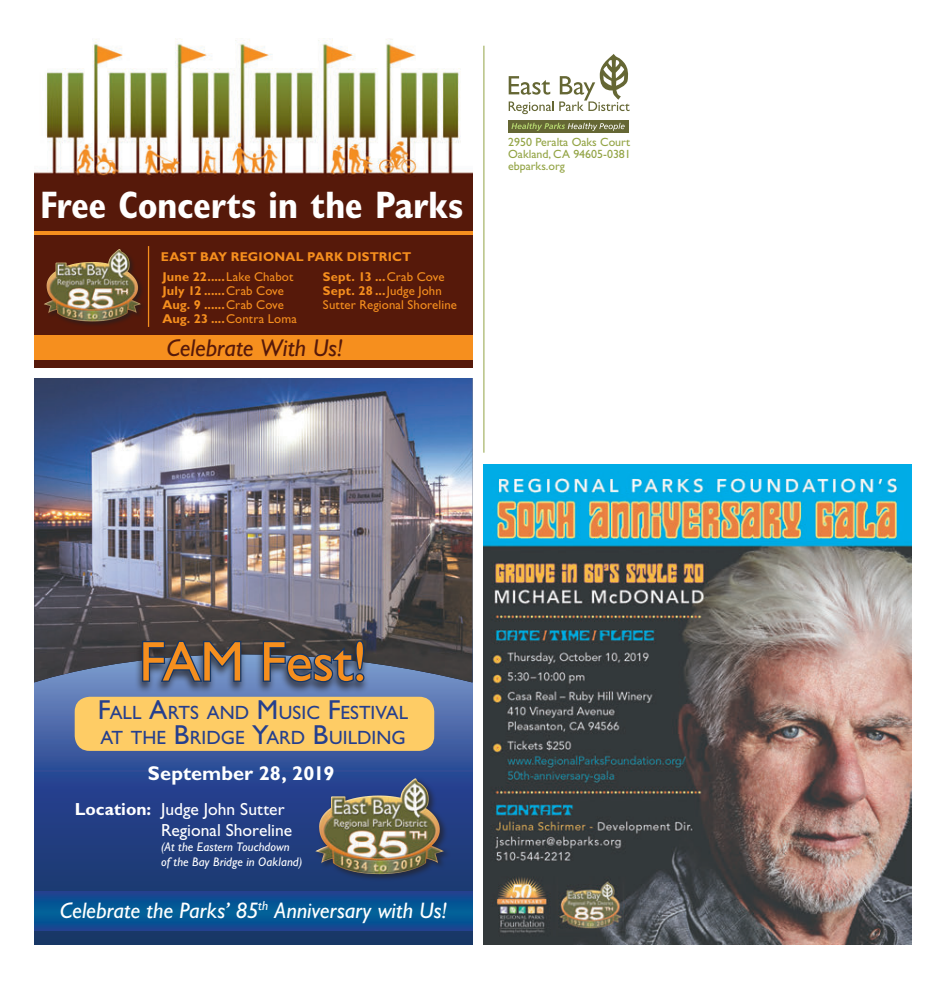
<style>
.page{position:relative;width:945px;height:990px;background:#fff}
.page>*{position:absolute;margin:0;border:0;box-sizing:border-box;transform-origin:0 0}
.t1{font:56.25px "Gill Sans Std";letter-spacing:-.005em;color:#f68f1e}
.t2{font:700 condensed 38.5px "Gill Sans Std";letter-spacing:-.015em;color:#fff}
.t3{font:italic 24.38px "Gill Sans Std";color:#56190a}
.t4{font:italic 22.5px "Gill Sans Std";color:#fff}
.t5{font:700 20px "Gill Sans Std";letter-spacing:.005em;color:#fff}
.t6{font:19.25px/25px "Gill Sans Std";color:#253f8e}
.t7{font:17.5px/21px "Gill Sans Std";color:#fff}
.t8{font:700 12.75px/14.1px "Gill Sans Std";letter-spacing:.01em;color:#f68f1e}
.t9{font:12.75px/14.1px "Gill Sans Std";letter-spacing:.01em;color:#f68f1e}
.t10{font:italic 12.5px/15px "Gill Sans Std";letter-spacing:.005em;color:#fff}
.t11{font:12px/12px "Gill Sans Std";color:#93a445;text-align:justify}
.s1{font-weight:400}
.s2{font-weight:700}
.s3{font-size:27.5px}
</style>
<div class="page">
<div style="left:34px;top:223px;width:438px;height:25px;background:#f68f1e"></div>
<svg style="left:34px;top:682px;width:438px;height:263px;background:#2b4889"></svg>
<svg style="left:34px;top:892px;width:438px;height:39px;background:#0b5293"></svg>
<img style="left:34px;top:378px;width:438px;height:304px">
<div style="left:508px;top:120px;width:121px;height:13px;background:#656734"></div>
<svg style="left:509px;top:54px;width:121px;height:60px"></svg>
<svg style="left:511px;top:123px;width:114px;height:8px"></svg>
<hr style="left:484px;top:46px;width:1px;height:407px;background:#93a445">
<img style="left:484px;top:464px;width:427px;height:481px">
<div style="left:34px;top:235px;width:438px;height:133px;background:#56190a"></div>
<hr style="left:148px;top:246px;width:1px;height:81px;background:#f68f1e">
<div style="left:34px;top:174px;width:438px;height:57px;background:#56190a"></div>
<div style="left:43px;top:248px;width:103px;height:79px;background:#231f20;opacity:.65"></div>
<img style="left:74px;top:249px;width:45px;height:15px">
<div style="left:314px;top:776px;width:137px;height:106px;background:#231f20;opacity:.65"></div>
<img style="left:352px;top:779px;width:63px;height:20px">
<div style="left:75px;top:697px;width:359px;height:54px;background:#fecc65;border-radius:15px"></div>
<div style="left:34px;top:335px;width:438px;height:25px;background:#f68f1e"></div>
<div style="left:134px;top:640px;width:235px;height:54px;background:#231f20;opacity:.75"></div>
<svg style="left:141px;top:639px;width:102px;height:44px;background:#3c4d69"></svg>
<svg style="left:262px;top:639px;width:104px;height:45px;background:#394963"></svg>
<img style="left:34px;top:39px;width:438px;height:137px">
<h2 class="t2" style="left:40px;top:182px;width:425px">Free Concerts in the Parks</h2>
<p class="t8" style="left:161px;top:250px;width:252px">EAST BAY REGIONAL PARK DISTRICT</p>
<p class="t8" style="left:162px;top:270px;width:136px">June 22.....<span class="s1">Lake Chabot<br></span>July 12 ......<span class="s1">Crab Cove<br></span>Aug. 9 ......<span class="s1">Crab Cove<br></span>Aug. 23 ....<span class="s1">Contra Loma</span></p>
<p class="t9" style="left:323px;top:270px;width:135px"><span class="s2">Sept. 13 ...</span>Crab Cove<br><span class="s2">Sept. 28 ...</span>Judge John<br>Sutter Regional Shoreline</p>
<h3 class="t3" style="left:166px;top:334px;width:178px">Celebrate With Us!</h3>
<p class="t11" style="left:508px;top:136px;width:124px">2950 Peralta Oaks Court Oakland, CA 94605-0381 ebparks.org</p>
<h1 class="t1" style="left:139px;top:629px;width:230px">FAM Fest!</h1>
<h3 class="t6" style="left:98px;top:700px;width:312px"><span class="s3">F</span>ALL <span class="s3">A</span>RTS AND <span class="s3">M</span> USIC <span class="s3">F</span>ESTIVAL<br>AT THE <span class="s3">B</span>RIDGE <span class="s3">Y</span>ARD <span class="s3">B</span>UILDING</h3>
<h3 class="t5" style="left:148px;top:762px;width:188px">September 28, 2019</h3>
<h3 class="t7" style="left:161px;top:799px;width:133px;text-indent:-86px"><span class="s2">Location:</span> Judge John Sutter<br>Regional Shoreline</h3>
<p class="t10" style="left:161px;top:840px;width:143px">(At the Eastern Touchdown<br>of the Bay Bridge in Oakland)</p>
<h3 class="t4" style="left:60px;top:897px;width:389px">Celebrate the Parks’ 85<sup>th</sup> Anniversary with Us!</h3>
</div>
